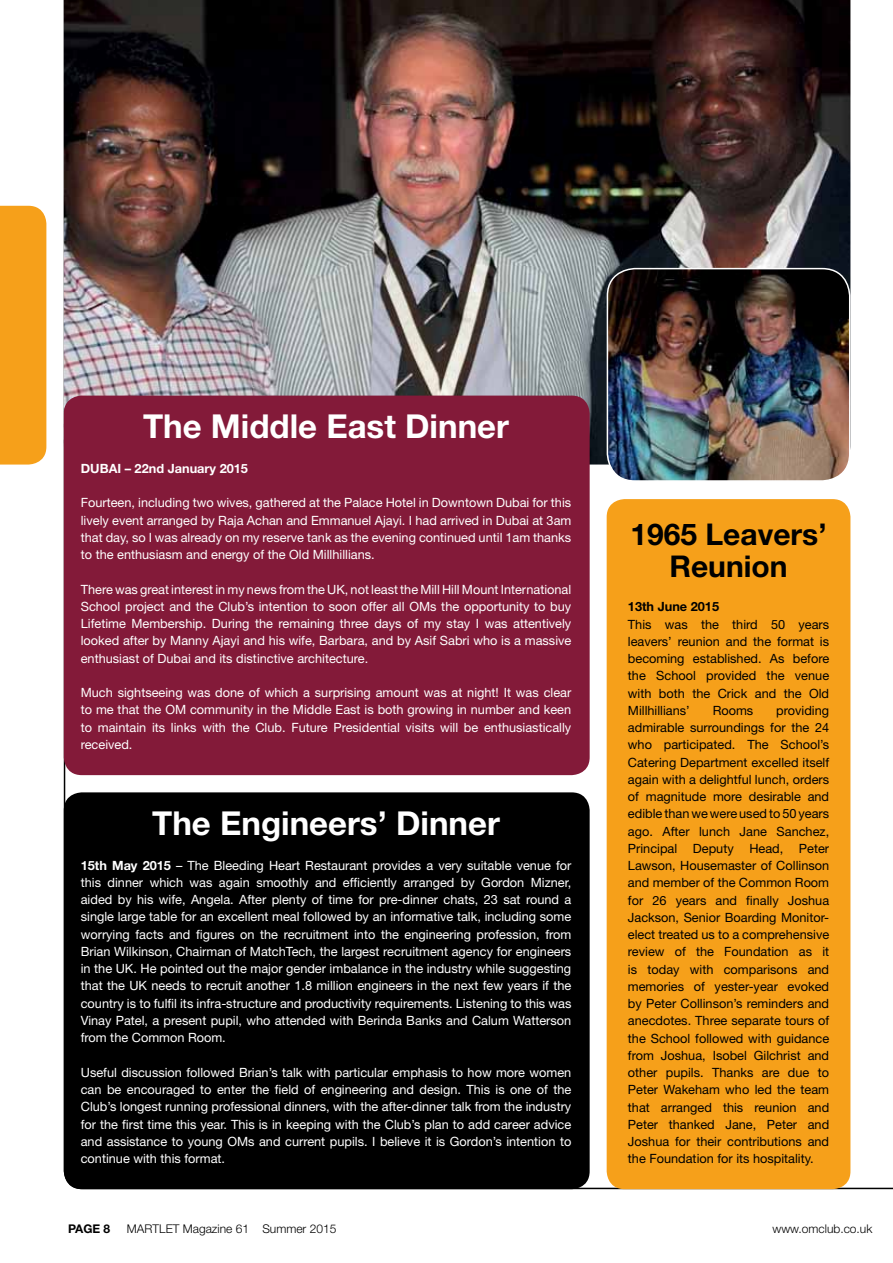
<style>
.page{position:relative;width:893px;height:1263px;background:#fff}
.page>*{position:absolute;margin:0;border:0;box-sizing:border-box;transform-origin:0 0}
.t1{font:700 33px "Helvetica Neue";color:#fff}
.t2{font:700 30px/31.5px "Helvetica Neue";color:#000;text-align:center}
.t3{font:12.75px/17.2px "Helvetica Neue";color:#fff;text-align:justify}
.t4{font:12.75px/17.2px "Helvetica Neue";color:#000;text-align:justify}
.t5{font:700 12.75px "Helvetica Neue";color:#fff}
.t6{font:700 12.75px "Helvetica Neue";color:#000}
.t7{font:300 12px "Helvetica Neue";color:#000}
.t8{font:700 12px "Helvetica Neue";color:#000}
.s1{font-weight:700}
</style>
<div class="page">
<div style="left:0;top:206px;width:46px;height:258px;background:#f6a01a"></div>
<img style="left:64px;top:0;width:786px;height:464px">
<img style="left:607px;top:269px;width:243px;height:210px">
<div style="left:607px;top:268px;width:243px;height:214px;border:2px solid #fff;border-radius:28px"></div>
<div style="left:64px;top:792px;width:526px;height:397px;background:#000;border-radius:18px"></div>
<div style="left:64px;top:396px;width:526px;height:379px;background:#831a39;border-radius:18px"></div>
<div style="left:607px;top:499px;width:243px;height:690px;background:#f6a01a;border-radius:18px"></div>
<h1 class="t1" style="left:143px;top:406px;width:367px">The Middle East Dinner</h1>
<p class="t5" style="left:81px;top:460px;width:169px">DUBAI – 22nd January 2015</p>
<p class="t3" style="left:81px;top:494px;width:492px">Fourteen, including two wives, gathered at the Palace Hotel in Downtown Dubai for this lively event arranged by Raja Achan and Emmanuel Ajayi. I had arrived in Dubai at 3am that day, so I was already on my reserve tank as the evening continued until 1am thanks to the enthusiasm and energy of the Old Millhillians.</p>
<p class="t3" style="left:81px;top:580px;width:492px">There was great interest in my news from the UK, not least the Mill Hill Mount International School project and the Club’s intention to soon offer all OMs the opportunity to buy Lifetime Membership. During the remaining three days of my stay I was attentively looked after by Manny Ajayi and his wife, Barbara, and by Asif Sabri who is a massive enthusiast of Dubai and its distinctive architecture.</p>
<p class="t3" style="left:81px;top:684px;width:492px">Much sightseeing was done of which a surprising amount was at night! It was clear to me that the OM community in the Middle East is both growing in number and keen to maintain its links with the Club. Future Presidential visits will be enthusiastically received.</p>
<h1 class="t1" style="left:152px;top:803px;width:349px">The Engineers’ Dinner</h1>
<p class="t3" style="left:81px;top:856px;width:492px"><span class="s1">15th May 2015</span> – The Bleeding Heart Restaurant provides a very suitable venue for this dinner which was again smoothly and efficiently arranged by Gordon Mizner, aided by his wife, Angela. After plenty of time for pre-dinner chats, 23 sat round a single large table for an excellent meal followed by an informative talk, including some worrying facts and figures on the recruitment into the engineering profession, from Brian Wilkinson, Chairman of MatchTech, the largest recruitment agency for engineers in the UK. He pointed out the major gender imbalance in the industry while suggesting that the UK needs to recruit another 1.8 million engineers in the next few years if the country is to fulfil its infra-structure and productivity requirements. Listening to this was Vinay Patel, a present pupil, who attended with Berinda Banks and Calum Watterson from the Common Room.</p>
<p class="t3" style="left:81px;top:1063px;width:492px">Useful discussion followed Brian’s talk with particular emphasis to how more women can be encouraged to enter the field of engineering and design. This is one of the Club’s longest running professional dinners, with the after-dinner talk from the industry for the first time this year. This is in keeping with the Club’s plan to add career advice and assistance to young OMs and current pupils. I believe it is Gordon’s intention to continue with this format.</p>
<h2 class="t2" style="left:630px;top:518px;width:198px">1965 Leavers’<br>Reunion</h2>
<p class="t6" style="left:628px;top:599px;width:93px">13th June 2015</p>
<p class="t4" style="left:628px;top:615px;width:203px">This was the third 50 years leavers’ reunion and the format is becoming established. As before the School provided the venue with both the Crick and the Old Millhillians’</p>
<p class="t4" style="left:628px;top:701px;width:203px;text-indent:148px">providing admirable surroundings for the 24 who participated. The School’s Catering Department excelled itself again with a delightful lunch, orders of magnitude more desirable and edible than we were used to 50 years ago. After lunch Jane Sanchez, Principal Deputy Head, Peter Lawson, Housemaster of Collinson and member of the Common Room for 26 years and finally Joshua Jackson, Senior Boarding Monitor&shy;elect treated us to a comprehensive review of the Foundation as it is today with comparisons and memories of yester-year evoked by Peter Collinson’s reminders and anecdotes. Three separate tours of the School followed with guidance from Joshua, Isobel Gilchrist and other pupils. Thanks are due to Peter Wakeham who led the team that arranged this reunion and Peter thanked Jane, Peter and Joshua for their contributions and the Foundation for its hospitality.</p>
<p class="t4" style="left:713px;top:701px;width:42px">Rooms</p>
<p class="t8" style="left:68px;top:1221px;width:44px">PAGE 8</p>
<p class="t7" style="left:127px;top:1221px;width:211px">MARTLET Magazine 61 Summer 2015</p>
<p class="t7" style="left:772px;top:1221px;width:101px">www.omclub.co.uk</p>
</div>
